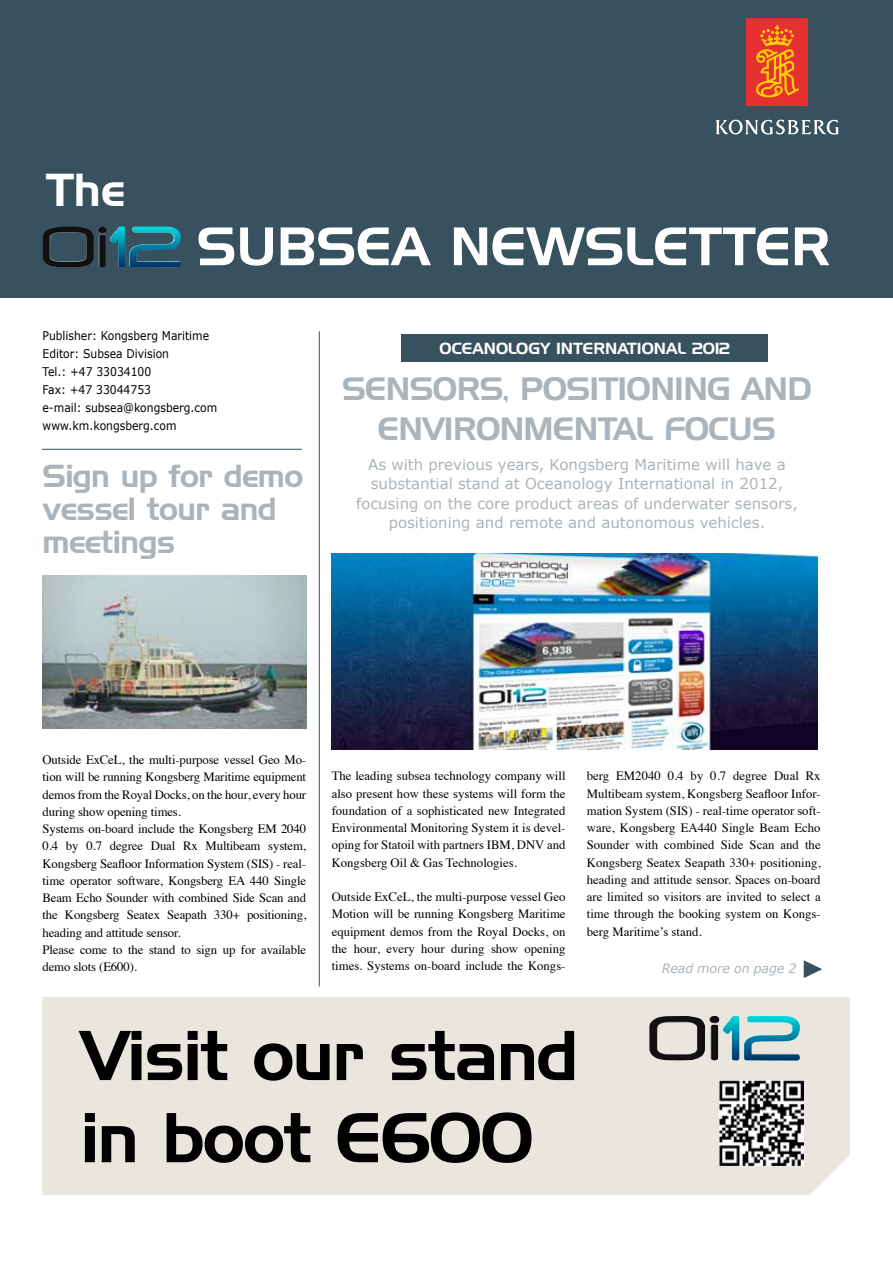
<style>
.page{position:relative;width:893px;height:1263px;background:#fff}
.page>*{position:absolute;margin:0;border:0;box-sizing:border-box;transform-origin:0 0}
.t1{font:68.4px/82.2px "Handel Gothic BT";letter-spacing:-.02em;color:#000}
.t2{font:52.65px "Handel Gothic BT";color:#fff}
.t3{font:45px "Handel Gothic BT";color:#fff}
.t4{font:31.5px/40.5px "Handel Gothic BT";letter-spacing:-.02em;color:#abb4ba;text-align:center}
.t5{font:31.05px/33px "Handel Gothic BT";letter-spacing:-.02em;color:#abb4ba}
.t6{font:15.6px "Handel Gothic BT";color:#fff}
.t7{font:15px/19.5px "Verdana";color:#abb4ba;text-align:center}
.t8{font:12.75px/17.2px "Times";letter-spacing:-.01em;color:#000;text-align:justify}
.t9{font:italic 12.75px "Verdana";letter-spacing:-.01em;color:#abb4ba}
.t10{font:12px/18px "Verdana";color:#000;scale:.9 1}
</style>
<div class="page">
<hr style="left:319px;top:331px;width:1px;height:655px;background:#38515f">
<hr style="left:42px;top:449px;width:260px;height:1px;background:#38515f">
<div style="left:43px;top:997px;width:807px;height:198px;background:#eae6de"></div>
<div style="left:0;top:0;width:893px;height:297px;background:#38515f"></div>
<div style="left:401px;top:334px;width:367px;height:28px;background:#38515f"></div>
<svg style="left:795px;top:1155px;width:55px;height:40px"></svg>
<svg style="left:804px;top:960px;width:18px;height:18px"></svg>
<img style="left:332px;top:554px;width:486px;height:196px">
<img style="left:43px;top:226px;width:138px;height:41px">
<img style="left:43px;top:575px;width:263px;height:153px">
<img style="left:719px;top:1081px;width:85px;height:84px">
<div style="left:747px;top:18px;width:61px;height:88px;background:#e73031"></div>
<svg style="left:756px;top:25px;width:43px;height:73px"></svg>
<svg style="left:716px;top:120px;width:122px;height:15px"></svg>
<img style="left:649px;top:1016px;width:151px;height:45px">
<h3 class="t3" style="left:46px;top:163px;width:80px">THE</h3>
<h2 class="t2" style="left:197px;top:214px;width:635px">SUBSEA NEWSLETTER</h2>
<p class="t10" style="left:43px;top:327px;width:196px">Publisher: Kongsberg Maritime<br>Editor: Subsea Division<br>Tel.: +47 33034100<br>Fax: +47 33044753<br>e-mail: subsea@kongsberg.com www.km.kongsberg.com</p>
<h3 class="t5" style="left:43px;top:460px;width:262px">SIGN UP FOR DEMO<br>VESSEL TOUR AND<br>MEETINGS</h3>
<p class="t6" style="left:440px;top:339px;width:292px">OCEAN OLOGY INTERNATIONAL 2012</p>
<h3 class="t4" style="left:342px;top:368px;width:471px">SENSORS, POSITION ING AN D<br>ENVIRON MENTAL FOCUS</h3>
<p class="t7" style="left:356px;top:454px;width:443px">As with previous years, Kongsberg Maritime will have a substantial stand at Oceanology International in 2012, focusing on the core product areas of underwater sensors, positioning and remote and autonomous vehicles.</p>
<p class="t8" style="left:43px;top:750px;width:265px;text-align:left">Outside ExCeL, the multi-purpose vessel Geo Mo&shy;tion will be running Kongsberg Maritime equipment demos from the Royal Docks, on the hour, every hour during show opening times.<br>Systems on-board include the Kongsberg EM 2040<br>0.4 by 0.7 degree Dual Rx Multibeam system, Kongsberg Seafloor Information System (SIS) - real&shy;time operator software, Kongsberg EA 440 Single Beam Echo Sounder with combined Side Scan and the Kongsberg Seatex Seapath 330+ positioning, heading and attitude sensor.<br>Please come to the stand to sign up for available demo slots (E600).</p>
<p class="t8" style="left:332px;top:766px;width:235px">The leading subsea technology company will also present how these systems will form the foundation of a sophisticated new Integrated Environmental Monitoring System it is devel&shy;oping for Statoil with partners IBM, DNV and Kongsberg Oil &amp; Gas Technologies.</p>
<p class="t8" style="left:332px;top:887px;width:235px">Outside ExCeL, the multi-purpose vessel Geo Motion will be running Kongsberg Maritime equipment demos from the Royal Docks, on the hour, every hour during show opening times. Systems on-board include the Kongs-</p>
<p class="t8" style="left:587px;top:766px;width:235px">berg EM2040 0.4 by 0.7 degree Dual Rx Multibeam system, Kongsberg Seafloor Infor&shy;mation System (SIS) - real-time operator soft&shy;ware, Kongsberg EA440 Single Beam Echo Sounder with combined Side Scan and the Kongsberg Seatex Seapath 330+ positioning, heading and attitude sensor. Spaces on-board are limited so visitors are invited to select a time through the booking system on Kongs&shy;berg Maritime’s stand.</p>
<p class="t9" style="left:662px;top:960px;width:136px">Read more on page 2</p>
<h1 class="t1" style="left:81px;top:1014px;width:499px">VISIT OUR STAND<br>IN BOOT E600</h1>
</div>
